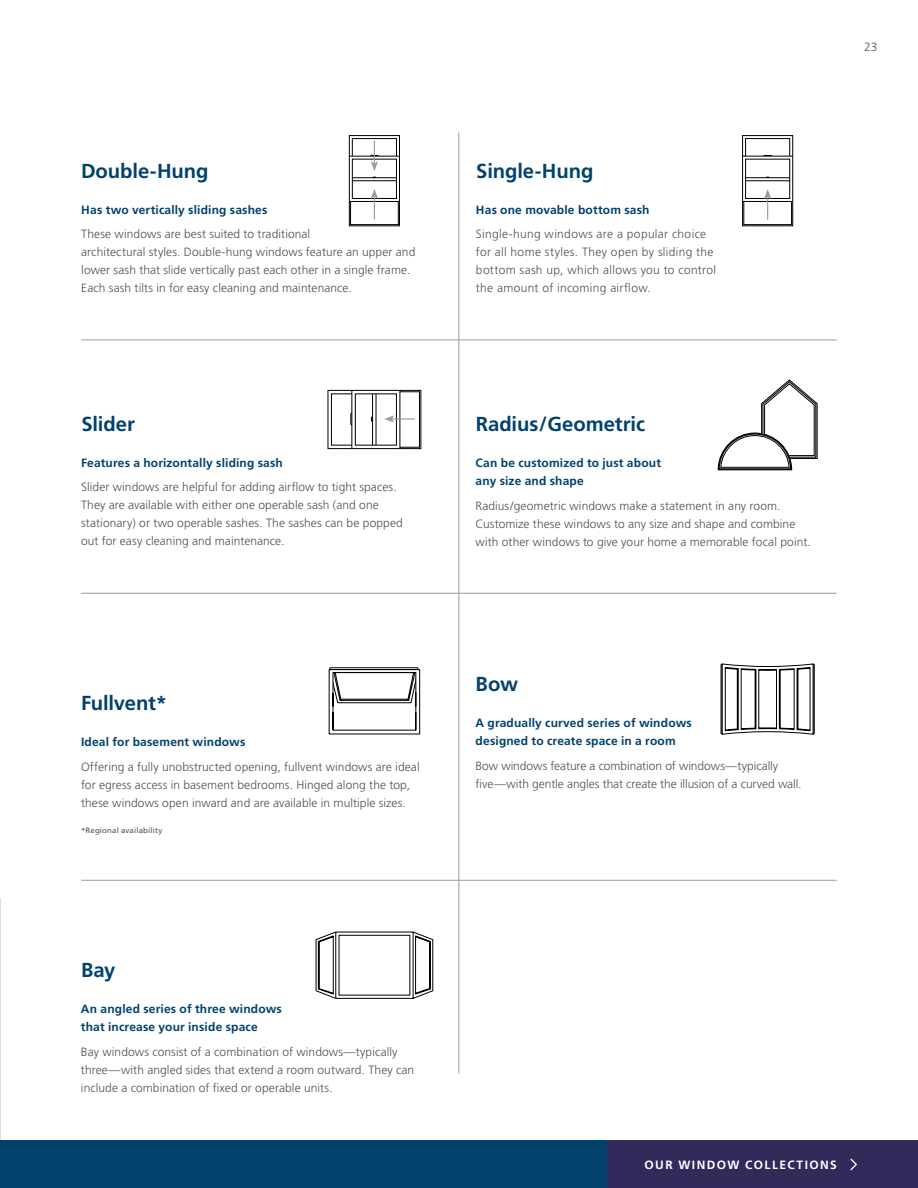
<style>
.page{position:relative;width:918px;height:1188px;background:#fff}
.page>*{position:absolute;margin:0;border:0;box-sizing:border-box;transform-origin:0 0}
.t1{font:700 20.25px "Frutiger";letter-spacing:-.005em;color:#00426c}
.t2{font:300 12px/18px "Frutiger";letter-spacing:.005em;color:#4c5154}
.t3{font:700 12px/18px "Frutiger";letter-spacing:.015em;color:#00426c}
.t4{font:300 12px/18px "Frutiger";letter-spacing:.025em;color:#4c5154}
.t5{font:700 12px "Frutiger";letter-spacing:.12em;color:#fff}
.t6{font:7.5px "Frutiger";letter-spacing:.015em;color:#4c5154;scale:1.05 1}
</style>
<div class="page">
<svg style="left:0;top:898px;width:1px;height:243px"></svg>
<div style="left:0;top:1141px;width:918px;height:47px;background:#00426c"></div>
<div style="left:608px;top:1141px;width:310px;height:47px;background:#312a5a"></div>
<svg style="left:850px;top:1159px;width:7px;height:11px"></svg>
<svg style="left:721px;top:664px;width:94px;height:71px"></svg>
<hr style="left:459px;top:133px;width:1px;height:941px;background:#a19a93">
<hr style="left:81px;top:593px;width:756px;height:1px;background:#a19a93">
<hr style="left:81px;top:340px;width:756px;height:1px;background:#a19a93">
<hr style="left:81px;top:880px;width:756px;height:1px;background:#a19a93">
<div style="left:328px;top:390px;width:93px;height:59px;border:1px solid #000"></div>
<div style="left:400px;top:391px;width:20px;height:57px;border:1px solid #000"></div>
<hr style="left:392px;top:418px;width:23px;height:2px;background:#a19a93">
<svg style="left:331px;top:390px;width:70px;height:59px"></svg>
<div style="left:742px;top:135px;width:51px;height:91px;border:1px solid #000"></div>
<svg style="left:742px;top:138px;width:51px;height:82px"></svg>
<div style="left:349px;top:135px;width:51px;height:91px;border:1px solid #000"></div>
<svg style="left:349px;top:138px;width:51px;height:81px"></svg>
<svg style="left:316px;top:932px;width:117px;height:67px"></svg>
<svg style="left:718px;top:380px;width:99px;height:90px"></svg>
<svg style="left:329px;top:667px;width:91px;height:67px"></svg>
<h1 class="t1" style="left:81px;top:159px;width:129px">Double-Hung</h1>
<h1 class="t1" style="left:476px;top:159px;width:119px">Single-Hung</h1>
<p class="t3" style="left:81px;top:201px;width:188px">Has two vertically sliding sashes</p>
<p class="t2" style="left:81px;top:226px;width:336px">These windows are best suited to traditional<br>architectural styles. Double-hung windows feature an upper and lower sash that slide vertically past each other in a single frame.<br>Each sash tilts in for easy cleaning and maintenance.</p>
<h1 class="t1" style="left:81px;top:412px;width:55px">Slider</h1>
<p class="t3" style="left:81px;top:454px;width:203px">Features a horizontally sliding sash</p>
<p class="t2" style="left:81px;top:479px;width:323px">Slider windows are helpful for adding airflow to tight spaces.<br>They are available with either one operable sash (and one stationary) or two operable sashes. The sashes can be popped out for easy cleaning and maintenance.</p>
<p class="t3" style="left:476px;top:201px;width:175px">Has one movable bottom sash</p>
<p class="t4" style="left:476px;top:226px;width:242px">Single-hung windows are a popular choice for all home styles. They open by sliding the bottom sash up, which allows you to control the amount of incoming airflow.</p>
<h1 class="t1" style="left:476px;top:412px;width:171px">Radius/Geometric</h1>
<p class="t3" style="left:476px;top:454px;width:187px">Can be customized to just about any size and shape</p>
<p class="t2" style="left:476px;top:497px;width:337px">Radius/geometric windows make a statement in any room.<br>Customize these windows to any size and shape and combine with other windows to give your home a memorable focal point.</p>
<p class="t2" style="left:864px;top:38px;width:15px">23</p>
<h1 class="t1" style="left:81px;top:691px;width:88px">Fullvent*</h1>
<p class="t3" style="left:81px;top:733px;width:166px">Ideal for basement windows</p>
<p class="t2" style="left:81px;top:758px;width:340px">Offering a fully unobstructed opening, fullvent windows are ideal for egress access in basement bedrooms. Hinged along the top, these windows open inward and are available in multiple sizes.</p>
<p class="t6" style="left:81px;top:826px;width:79px">*Regional availability</p>
<h1 class="t1" style="left:81px;top:958px;width:36px">Bay</h1>
<p class="t3" style="left:81px;top:1000px;width:202px">An angled series of three windows that increase your inside space</p>
<p class="t2" style="left:81px;top:1043px;width:335px">Bay windows consist of a combination of windows—typically three—with angled sides that extend a room outward. They can include a combination of fixed or operable units.</p>
<h1 class="t1" style="left:476px;top:673px;width:44px">Bow</h1>
<p class="t3" style="left:476px;top:714px;width:218px">A gradually curved series of windows designed to create space in a room</p>
<p class="t2" style="left:476px;top:757px;width:328px">Bow windows feature a combination of windows—typically five—with gentle angles that create the illusion of a curved wall.</p>
<p class="t5" style="left:644px;top:1158px;width:194px">OUR WINDOW COLLECTIONS</p>
</div>
